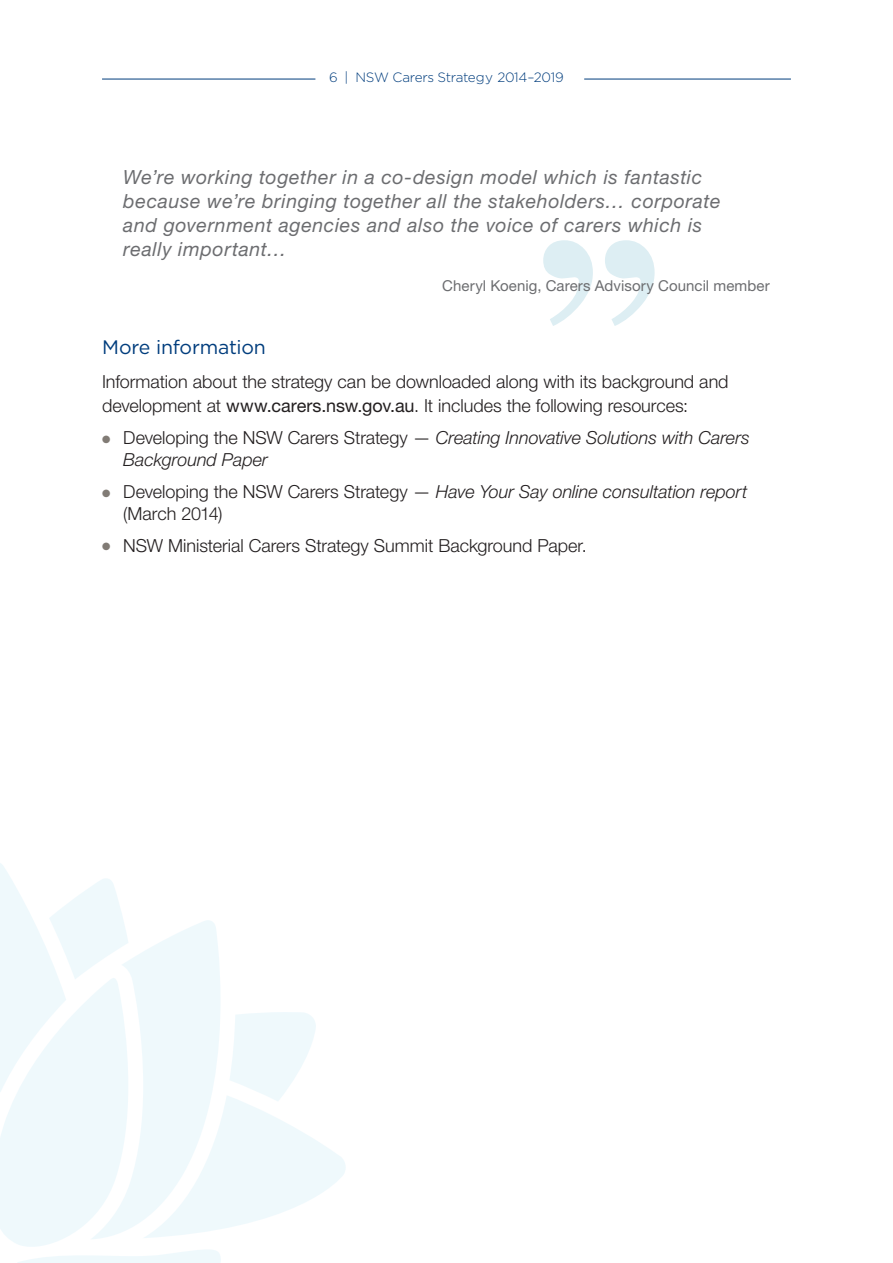
<style>
.page{position:relative;width:893px;height:1263px;background:#fff}
.page>*{position:absolute;margin:0;border:0;box-sizing:border-box;transform-origin:0 0}
._003_Pullout{font:italic 19.5px/24px "Helvetica Neue LT Std";letter-spacing:.03em;color:#6c6d70}
._001_heading_level_3{font:19.5px "Gotham";letter-spacing:-.01em;color:#013d7d}
._002_Body_copy{font:300 18px/24px "Helvetica Neue LT Std";color:#231f20}
.t1{font:italic 300 18px/21.6px "Helvetica Neue LT Std";letter-spacing:-.005em;color:#231f20}
.t2{font:15px "Helvetica Neue LT Std";letter-spacing:.005em;color:#6c6d70}
.t3{font:300 13.5px "Gotham";letter-spacing:-.02em;color:#013d7d}
.s1{font-weight:400}
.s2{color:#817b75}
.s3{font-style:normal}
.s4{font-style:italic}
</style>
<div class="page">
<svg style="left:0;top:863px;width:346px;height:400px"></svg>
<hr style="left:102px;top:79px;width:213px;height:1px;background:#013d7d">
<hr style="left:584px;top:79px;width:207px;height:1px;background:#013d7d">
<svg style="left:605px;top:240px;width:50px;height:86px"></svg>
<svg style="left:543px;top:240px;width:50px;height:86px"></svg>
<p class="t3" style="left:329px;top:69px;width:236px">6 | NSW Carers Strategy 2014–2019</p>
<p class="_003_Pullout" style="left:123px;top:165px;width:599px">We’re working together in a co-design model which is fantastic because we’re bringing together all the stakeholders… corporate and government agencies and also the voice of carers which is really important…</p>
<p class="t2" style="left:442px;top:277px;width:329px">Cheryl Koenig, Carers Advisory Council member</p>
<h3 class="_001_heading_level_3" style="left:102px;top:334px;width:165px">More information</h3>
<p class="_002_Body_copy" style="left:102px;top:369px;width:628px">Information about the strategy can be downloaded along with its background and development at <span class="s1">www.carers.nsw.gov.au</span>. It includes the following resources:</p>
<p class="t1" style="left:123px;top:427px;width:628px;text-indent:-21px"><span class="s2">●</span> <span class="s3">Developing the NSW Carers Strategy —</span> Creating Innovative Solutions with Carers<br>Background Paper</p>
<p class="_002_Body_copy" style="left:123px;top:480px;width:626px;line-height:21.6px;text-indent:-21px"><span class="s2">●</span> Developing the NSW Carers Strategy — <span class="s4">Have Your Say online consultation report </span>(March 2014)</p>
<p class="_002_Body_copy" style="left:102px;top:533px;width:486px"><span class="s2">●</span> NSW Ministerial Carers Strategy Summit Background Paper.</p>
</div>
